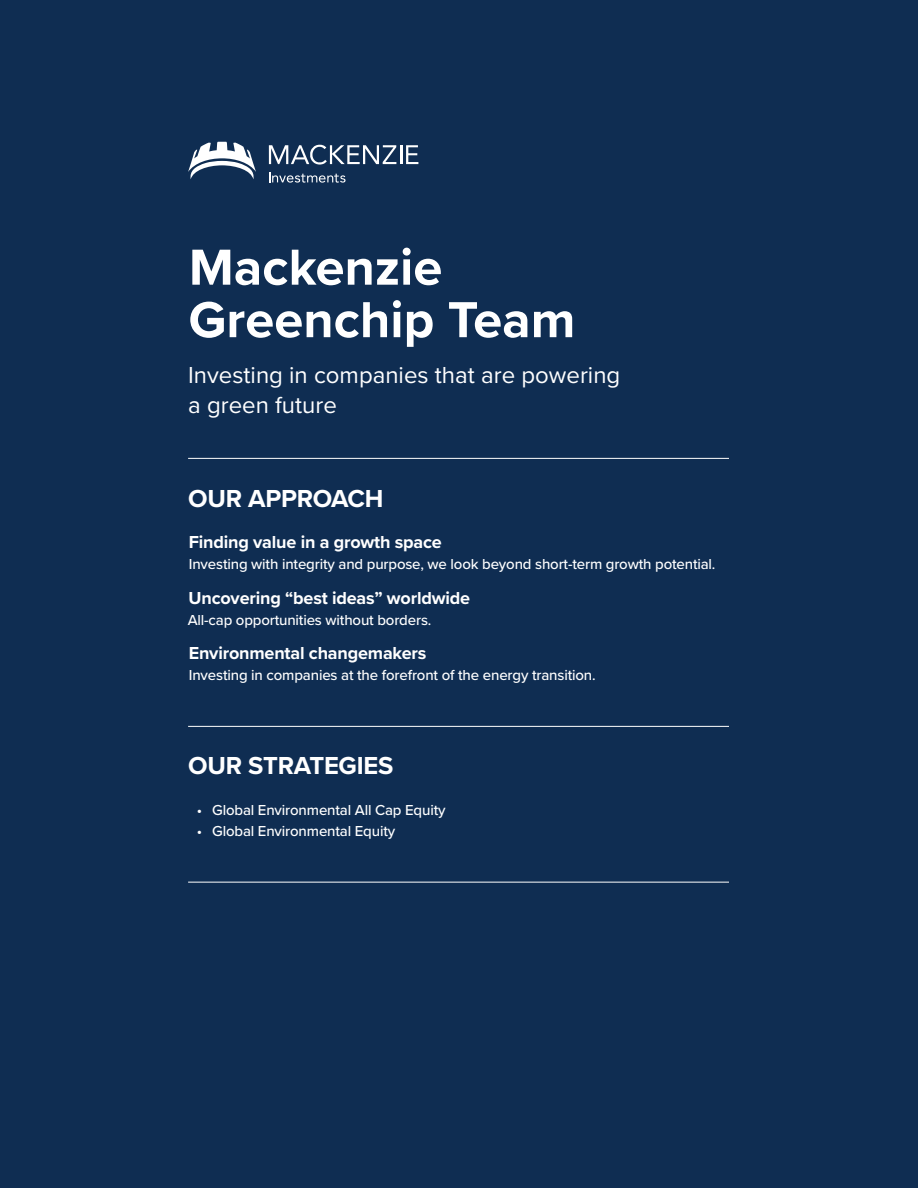
<style>
.page{position:relative;width:918px;height:1188px;background:#0f2d52}
.page>*{position:absolute;margin:0;border:0;box-sizing:border-box;transform-origin:0 0}
.t1{font:700 52.5px/52.5px "Proxima Nova";color:#fff}
.t2{font:700 25.5px "Proxima Nova";letter-spacing:-.01em;color:#fff}
.Body{font:24px/30px "Proxima Nova";color:#fff}
.Body-2{font:700 18px "Proxima Nova";letter-spacing:-.01em;color:#fff}
.Body-3{font:500 15px "Proxima Nova";letter-spacing:-.01em;color:#fff}
</style>
<div class="page">
<svg style="left:269px;top:145px;width:127px;height:20px"></svg>
<hr style="left:400px;top:145px;width:3px;height:19px;background:#fff">
<svg style="left:406px;top:145px;width:12px;height:19px"></svg>
<svg style="left:269px;top:172px;width:77px;height:11px"></svg>
<svg style="left:188px;top:142px;width:68px;height:37px"></svg>
<hr style="left:188px;top:458px;width:541px;height:1px;background:#fff">
<hr style="left:188px;top:726px;width:541px;height:1px;background:#fff">
<hr style="left:188px;top:882px;width:541px;height:1px;background:#fff">
<h1 class="t1" style="left:189px;top:240px;width:388px">Mackenzie<br>Greenchip Team</h1>
<p class="Body" style="left:188px;top:359px;width:434px">Investing in companies that are powering a green future</p>
<h2 class="t2" style="left:188px;top:480px;width:197px">OUR APPROACH</h2>
<p class="Body-2" style="left:189px;top:529px;width:255px">Finding value in a growth space</p>
<p class="Body-3" style="left:189px;top:553px;width:528px">Investing with integrity and purpose, we look beyond short-term growth potential.</p>
<p class="Body-2" style="left:189px;top:584px;width:283px">Uncovering “best ideas” worldwide</p>
<p class="Body-3" style="left:188px;top:609px;width:245px">All-cap opportunities without borders.</p>
<p class="Body-2" style="left:189px;top:640px;width:239px">Environmental changemakers</p>
<p class="Body-3" style="left:189px;top:664px;width:408px">Investing in companies at the forefront of the energy transition.</p>
<h2 class="t2" style="left:188px;top:746px;width:207px">OUR STRATEGIES</h2>
<p class="Body-3" style="left:197px;top:799px;width:250px">• Global Environmental All Cap Equity</p>
<p class="Body-3" style="left:197px;top:820px;width:200px">• Global Environmental Equity</p>
</div>
